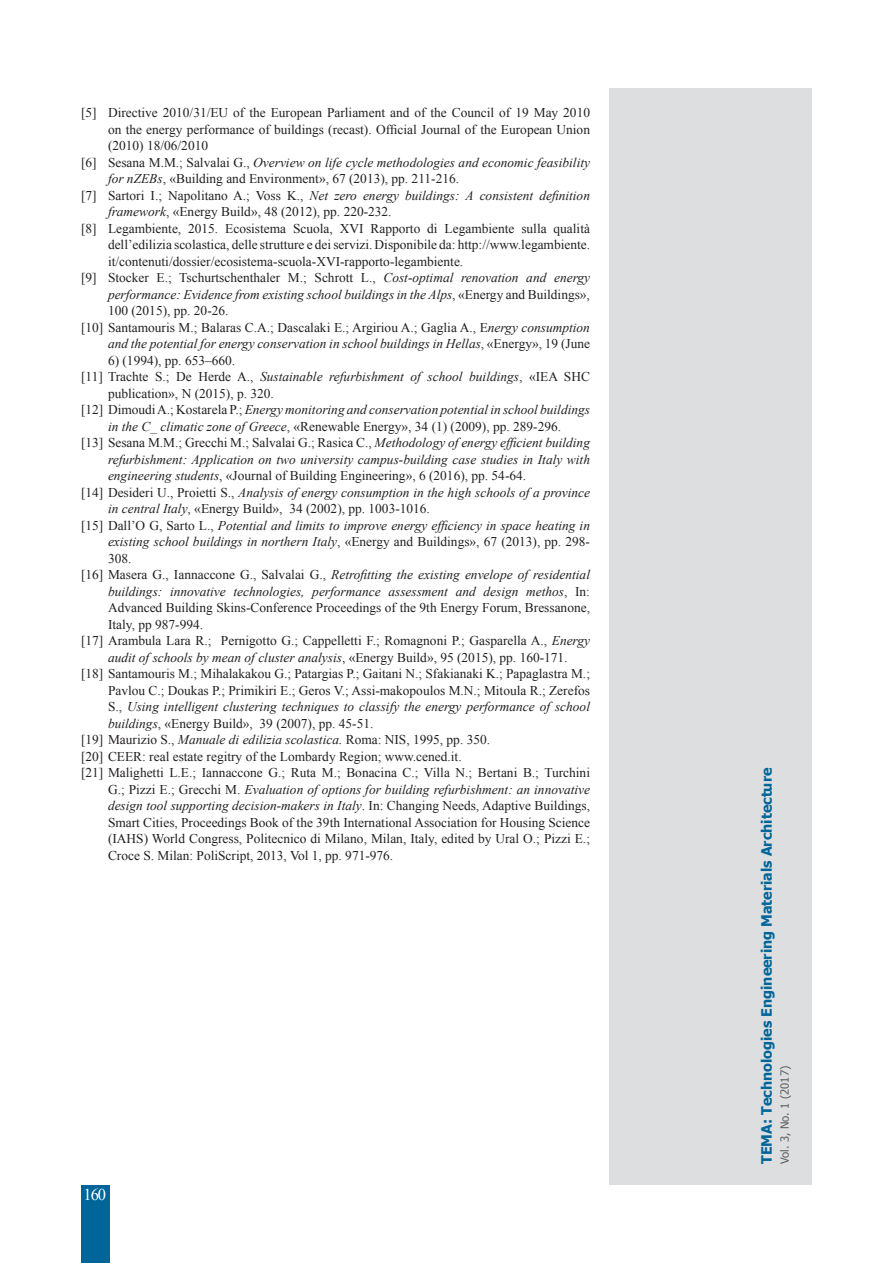
<style>
.page{position:relative;width:893px;height:1263px;background:#fff}
.page>*{position:absolute;margin:0;border:0;box-sizing:border-box;transform-origin:0 0}
.t1{font:16.5px "Times New Roman";color:#fff}
.t2{font:700 14.25px "Tahoma";color:#069}
.t3{font:13.35px/16.5px "Times New Roman";color:#231f20;text-align:justify}
.t4{font:italic 13.35px/16.5px "Times New Roman";color:#231f20;text-align:justify}
.t5{font:11.25px "Tahoma";color:#5f5f62}
.s1{font-style:italic}
.s2{font-style:normal}
</style>
<div class="page">
<div style="left:609px;top:88px;width:203px;height:1097px;background:#dddee0"></div>
<div style="left:81px;top:1185px;width:28px;height:78px;background:#069"></div>
<p class="t3" style="left:108px;top:104px;width:484px;text-indent:-27px">[5] Directive 2010/31/EU of the European Parliament and of the Council of 19 May 2010 on the energy performance of buildings (recast). Official Journal of the European Union (2010) 18/06/2010</p>
<p class="t3" style="left:108px;top:154px;width:484px;text-indent:-27px">[6] Sesana M.M.; Salvalai G., <span class="s1">Overview on life cycle methodologies and economic feasibility for nZEBs</span>, «Building and Environment», 67 (2013), pp. 211-216.</p>
<p class="t3" style="left:108px;top:187px;width:483px;text-indent:-27px">[7] Sartori I.; Napolitano A.; Voss K., <span class="s1">Net zero energy buildings: A consistent definition framework</span>, «Energy Build», 48 (2012), pp. 220-232.</p>
<p class="t3" style="left:108px;top:220px;width:484px;text-indent:-27px">[8] Legambiente, 2015. Ecosistema Scuola, XVI Rapporto di Legambiente sulla qualità dell’edilizia scolastica, delle strutture e dei servizi. Disponibile da: http://www.legambiente. it/contenuti/dossier/ecosistema-scuola-XVI-rapporto-legambiente.</p>
<p class="t4" style="left:108px;top:269px;width:483px;text-indent:-27px"><span class="s2">[9] Stocker E.; Tschurtschenthaler M.; Schrott L.,</span> Cost-optimal renovation and energy performance: Evidence from existing school buildings in the Alps<span class="s2">, «Energy and Buildings», 100 (2015), pp. 20-26.</span></p>
<p class="t3" style="left:81px;top:319px;width:510px;text-align:right">[10] Santamouris M.; Balaras C.A.; Dascalaki E.; Argiriou A.; Gaglia A., E<span class="s1">nergy consumption and the potential for energy conservation in school buildings in Hellas</span>, «Energy», 19 (June</p>
<p class="t3" style="left:108px;top:352px;width:129px">6) (1994), pp. 653–660.</p>
<p class="t3" style="left:108px;top:368px;width:483px;text-indent:-27px">[11] Trachte S.; De Herde A., <span class="s1">Sustainable refurbishment of school buildings</span>, «IEA SHC publication», N (2015), p. 320.</p>
<p class="t4" style="left:81px;top:401px;width:510px;text-align:center"><span class="s2">[12] Dimoudi A.; Kostarela P.;</span> Energy monitoring and conservation potential in school buildings in the C_ climatic zone of Greece<span class="s2">, «Renewable Energy», 34 (1) (2009), pp. 289-296.</span></p>
<p class="t4" style="left:108px;top:434px;width:484px;text-indent:-27px"><span class="s2">[13] Sesana M.M.; Grecchi M.; Salvalai G.; Rasica C.,</span> Methodology of energy efficient building refurbishment: Application on two university campus-building case studies in Italy with engineering students<span class="s2">, «Journal of Building Engineering», 6 (2016), pp. 54-64.</span></p>
<p class="t4" style="left:108px;top:484px;width:483px;text-indent:-27px"><span class="s2">[14] Desideri U., Proietti S.,</span> Analysis of energy consumption in the high schools of a province in central Italy<span class="s2">, «Energy Build», 34 (2002), pp. 1003-1016.</span></p>
<p class="t4" style="left:108px;top:517px;width:484px;text-indent:-27px"><span class="s2">[15] Dall’O G, Sarto L.,</span> Potential and limits to improve energy efficiency in space heating in existing school buildings in northern Italy<span class="s2">, «Energy and Buildings», 67 (2013), pp. 298- 308.</span></p>
<p class="t3" style="left:108px;top:566px;width:484px;text-indent:-27px">[16] Masera G., Iannaccone G., Salvalai G., <span class="s1">Retrofitting the existing envelope of residential buildings: innovative technologies, performance assessment and design methos</span>, In:<br>Advanced Building Skins-Conference Proceedings of the 9th Energy Forum, Bressanone, Italy, pp 987-994.</p>
<p class="t3" style="left:81px;top:632px;width:510px;text-align:center">[17] Arambula Lara R.; Pernigotto G.; Cappelletti F.; Romagnoni P.; Gasparella A., <span class="s1">Energy audit of schools by mean of cluster analysis</span>, «Energy Build», 95 (2015), pp. 160-171.</p>
<p class="t3" style="left:108px;top:665px;width:484px;text-indent:-27px">[18] Santamouris M.; Mihalakakou G.; Patargias P.; Gaitani N.; Sfakianaki K.; Papaglastra M.; Pavlou C.; Doukas P.; Primikiri E.; Geros V.; Assi-makopoulos M.N.; Mitoula R.; Zerefos S., <span class="s1">Using intelligent clustering techniques to classify the energy performance of school buildings</span>, «Energy Build», 39 (2007), pp. 45-51.</p>
<p class="t3" style="left:81px;top:731px;width:411px">[19] Maurizio S., <span class="s1">Manuale di edilizia scolastica.</span> Roma: NIS, 1995, pp. 350.</p>
<p class="t3" style="left:81px;top:748px;width:382px">[20] CEER: real estate regitry of the Lombardy Region; www.cened.it.</p>
<p class="t3" style="left:108px;top:764px;width:484px;text-indent:-27px">[21] Malighetti L.E.; Iannaccone G.; Ruta M.; Bonacina C.; Villa N.; Bertani B.; Turchini G.; Pizzi E.; Grecchi M. <span class="s1">Evaluation of options for building refurbishment: an innovative design tool supporting decision-makers in Italy</span>. In: Changing Needs, Adaptive Buildings, Smart Cities, Proceedings Book of the 39th International Association for Housing Science (IAHS) World Congress, Politecnico di Milano, Milan, Italy, edited by Ural O.; Pizzi E.; Croce S. Milan: PoliScript, 2013, Vol 1, pp. 971-976.</p>
<p class="t2" style="left:756px;top:1164px;width:398px;rotate:-90deg">TEMA: Technologies Engineering Materials Architecture</p>
<p class="t5" style="left:777px;top:1164px;width:100px;rotate:-90deg">Vol. 3, No. 1 (2017)</p>
<p class="t1" style="left:84px;top:1184px;width:24px">160</p>
</div>
